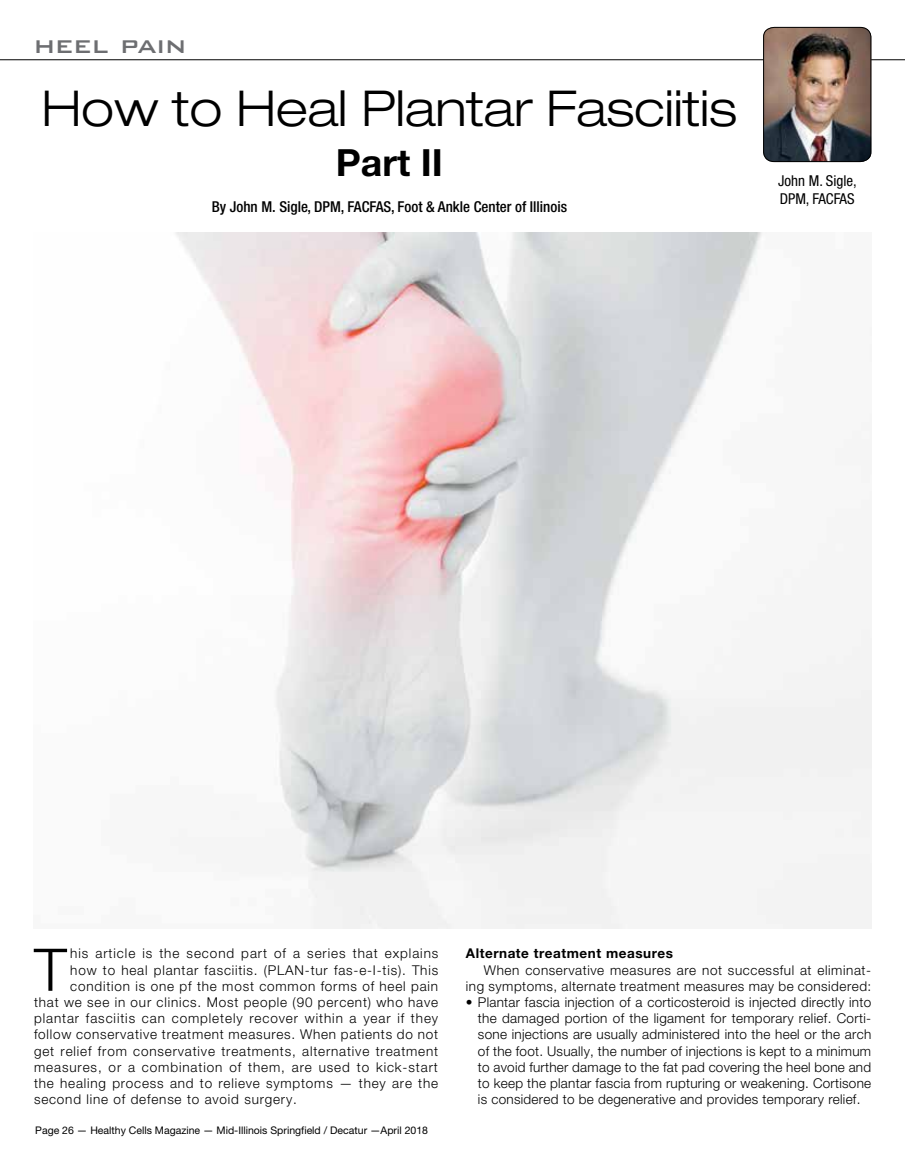
<style>
.page{position:relative;width:905px;height:1161px;background:#fff}
.page>*{position:absolute;margin:0;border:0;box-sizing:border-box;transform-origin:0 0}
.t1{font:300 58.95px "Helvetica Neue LT Std";color:#000}
.t2{font:300 expanded 49.5px "Helvetica Neue LT Std";color:#000}
.t3{font:700 37.5px "Helvetica Neue LT Std";color:#000}
.t4{font:500 30px "Bank Gothic BT";color:#6d6e71}
.t5{font:500 condensed 15px "Helvetica Neue LT Std";color:#000}
.t6{font:condensed 15px/18px "Helvetica Neue LT Std";color:#000}
.t7{font:300 13.5px/16.2px "Helvetica Neue LT Std";letter-spacing:.06em;color:#000;text-align:justify}
.t8{font:300 13.5px/16.2px "Helvetica Neue LT Std";letter-spacing:.04em;color:#000;text-align:right}
.t9{font:700 13.5px "Helvetica Neue LT Std";letter-spacing:.04em;color:#000}
.t10{font:10.5px "Helvetica Neue LT Std";color:#000}
</style>
<div class="page">
<hr style="left:0;top:59px;width:904px;height:1px;background:#000">
<img style="left:762px;top:27px;width:109px;height:135px">
<img style="left:176px;top:233px;width:695px;height:695px">
<h3 class="t4" style="left:34px;top:29px;width:154px">heel pain</h3>
<h2 class="t2" style="left:42px;top:78px;width:696px">How to Heal Plantar Fasciitis</h2>
<h3 class="t3" style="left:336px;top:139px;width:108px">Part II</h3>
<p class="t5" style="left:212px;top:198px;width:357px">By John M. Sigle, DPM, FACFAS, Foot &amp; Ankle Center of Illinois</p>
<p class="t6" style="left:778px;top:171px;width:80px">John M. Sigle,<br>DPM, FACFAS</p>
<h1 class="t1" style="left:34px;top:934px;width:34px">T</h1>
<p class="t7" style="left:70px;top:945px;width:369px">his article is the second part of a series that explains</p>
<p class="t7" style="left:70px;top:961px;width:369px">how to heal plantar fasciitis. (PLAN-tur fas-e-I-tis). This</p>
<p class="t7" style="left:70px;top:978px;width:369px">condition is one pf the most common forms of heel pain</p>
<p class="t7" style="left:34px;top:994px;width:405px">that we see in our clinics. Most people (90 percent) who have</p>
<p class="t7" style="left:34px;top:1010px;width:405px">plantar fasciitis can completely recover within a year if they</p>
<p class="t7" style="left:34px;top:1026px;width:405px">follow conservative treatment measures. When patients do not</p>
<p class="t7" style="left:34px;top:1042px;width:405px">get relief from conservative treatments, alternative treatment</p>
<p class="t7" style="left:34px;top:1059px;width:405px">measures, or a combination of them, are used to kick-start</p>
<p class="t7" style="left:34px;top:1075px;width:405px">the healing process and to relieve symptoms — they are the</p>
<p class="t7" style="left:34px;top:1091px;width:264px">second line of defense to avoid surgery.</p>
<p class="t10" style="left:35px;top:1124px;width:394px">Page 26 — Healthy Cells Magazine — Mid-Illinois Springfield / Decatur —April 2018</p>
<p class="t9" style="left:466px;top:945px;width:209px">Alternate treatment measures</p>
<p class="t8" style="left:466px;top:961px;width:407px">When conservative measures are not successful at eliminat&shy;ing symptoms, alternate treatment measures may be considered:</p>
<p class="t7" style="left:478px;top:994px;width:395px;text-indent:-12px">• Plantar fascia injection of a corticosteroid is injected directly into the damaged portion of the ligament for temporary relief. Corti&shy;sone injections are usually administered into the heel or the arch of the foot. Usually, the number of injections is kept to a minimum to avoid further damage to the fat pad covering the heel bone and to keep the plantar fascia from rupturing or weakening. Cortisone is considered to be degenerative and provides temporary relief.</p>
</div>
